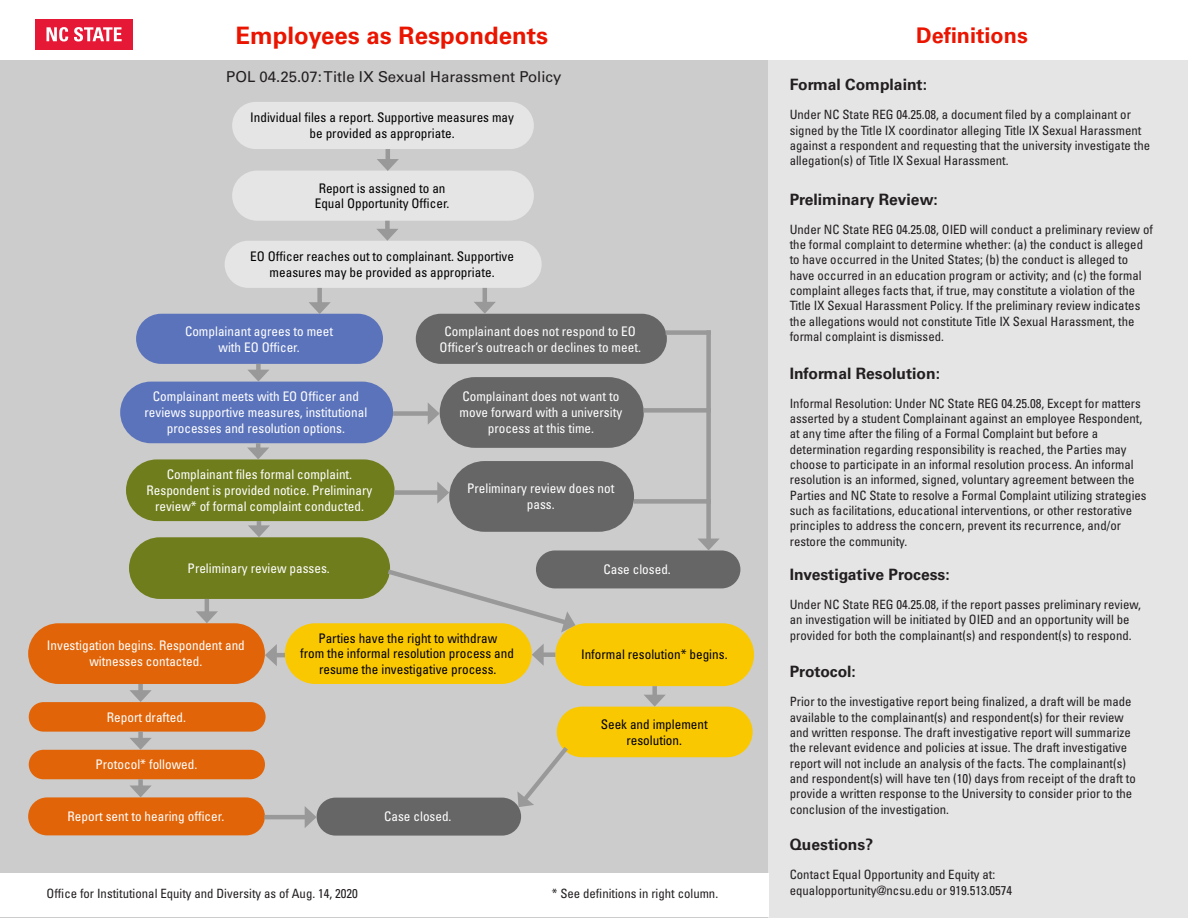
<style>
.page{position:relative;width:1188px;height:918px;background:#fff}
.page>*{position:absolute;margin:0;border:0;box-sizing:border-box;transform-origin:0 0}
.t1{font:700 24px "Univers LT Std";color:#ea1500}
.t2{font:700 21.6px "Univers LT Std";color:#ea1500}
.t3{font:700 15.6px "Univers LT Std";color:#231f20}
.t4{font:15px "Univers LT Std";color:#231f20}
.t5{font:condensed 13.2px/15.9px "Univers LT Std";color:#fff;text-align:center}
.t6{font:condensed 13.2px/15.9px "Univers LT Std";color:#000;text-align:center}
.t7{font:condensed 12.75px/15.3px "Univers LT Std";color:#231f20}
</style>
<div class="page">
<div style="left:0;top:0;width:769px;height:917px;background:#ccc"></div>
<div style="left:769px;top:0;width:419px;height:917px;background:#e5e5e5"></div>
<div style="left:0;top:0;width:1188px;height:60px;background:#fff"></div>
<div style="left:0;top:873px;width:769px;height:44px;background:#fff"></div>
<div style="left:232px;top:171px;width:302px;height:50px;background:#e5e5e5;border-radius:25px"></div>
<div style="left:136px;top:314px;width:247px;height:50px;background:#5b73bb;border-radius:25px"></div>
<div style="left:416px;top:314px;width:251px;height:50px;background:#666;border-radius:25px"></div>
<div style="left:28px;top:623px;width:237px;height:61px;background:#e16408;border-radius:30px"></div>
<div style="left:285px;top:623px;width:247px;height:61px;background:#fac800;border-radius:30px"></div>
<div style="left:120px;top:382px;width:273px;height:61px;background:#5b73bb;border-radius:31px"></div>
<div style="left:126px;top:459px;width:269px;height:62px;background:#6f7d1c;border-radius:31px"></div>
<div style="left:129px;top:537px;width:261px;height:62px;background:#6f7d1c;border-radius:31px"></div>
<div style="left:29px;top:702px;width:237px;height:30px;background:#e16408;border-radius:15px"></div>
<div style="left:29px;top:750px;width:236px;height:29px;background:#e16408;border-radius:15px"></div>
<div style="left:555px;top:623px;width:199px;height:63px;background:#fac800;border-radius:31px"></div>
<div style="left:440px;top:377px;width:204px;height:71px;background:#666;border-radius:35px"></div>
<div style="left:449px;top:461px;width:185px;height:71px;background:#666;border-radius:35px"></div>
<div style="left:557px;top:707px;width:196px;height:50px;background:#fac800;border-radius:25px"></div>
<div style="left:317px;top:798px;width:204px;height:38px;background:#666;border-radius:19px"></div>
<div style="left:536px;top:550px;width:204px;height:38px;background:#666;border-radius:19px"></div>
<div style="left:28px;top:797px;width:237px;height:38px;background:#e16408;border-radius:19px"></div>
<div style="left:232px;top:102px;width:302px;height:47px;background:#e5e5e5;border-radius:24px"></div>
<div style="left:225px;top:241px;width:317px;height:47px;background:#e5e5e5;border-radius:24px"></div>
<div style="left:643px;top:408px;width:68px;height:5px;background:#999"></div>
<hr style="left:386px;top:149px;width:4px;height:14px;background:#999">
<svg style="left:377px;top:159px;width:22px;height:12px"></svg>
<div style="left:385px;top:221px;width:5px;height:12px;background:#999"></div>
<svg style="left:377px;top:229px;width:21px;height:12px"></svg>
<div style="left:256px;top:364px;width:5px;height:10px;background:#999"></div>
<svg style="left:247px;top:370px;width:23px;height:12px"></svg>
<svg style="left:247px;top:443px;width:22px;height:16px"></svg>
<div style="left:652px;top:686px;width:5px;height:13px;background:#999"></div>
<svg style="left:644px;top:695px;width:22px;height:12px"></svg>
<svg style="left:517px;top:742px;width:55px;height:65px"></svg>
<svg style="left:248px;top:521px;width:22px;height:16px"></svg>
<hr style="left:205px;top:599px;width:4px;height:16px;background:#999">
<svg style="left:196px;top:611px;width:22px;height:12px"></svg>
<div style="left:138px;top:779px;width:5px;height:11px;background:#999"></div>
<svg style="left:130px;top:785px;width:22px;height:12px"></svg>
<div style="left:138px;top:732px;width:5px;height:10px;background:#999"></div>
<svg style="left:129px;top:738px;width:23px;height:12px"></svg>
<div style="left:138px;top:684px;width:5px;height:10px;background:#999"></div>
<svg style="left:130px;top:690px;width:22px;height:12px"></svg>
<svg style="left:383px;top:566px;width:193px;height:67px"></svg>
<div style="left:317px;top:288px;width:5px;height:18px;background:#999"></div>
<svg style="left:309px;top:302px;width:22px;height:12px"></svg>
<div style="left:393px;top:411px;width:39px;height:5px;background:#999"></div>
<svg style="left:428px;top:403px;width:12px;height:21px"></svg>
<div style="left:394px;top:490px;width:47px;height:5px;background:#999"></div>
<svg style="left:437px;top:482px;width:12px;height:22px"></svg>
<hr style="left:264px;top:815px;width:45px;height:4px;background:#999">
<svg style="left:305px;top:806px;width:12px;height:22px"></svg>
<div style="left:540px;top:652px;width:15px;height:5px;background:#999"></div>
<svg style="left:532px;top:644px;width:12px;height:22px"></svg>
<hr style="left:273px;top:653px;width:12px;height:4px;background:#999">
<svg style="left:265px;top:644px;width:12px;height:22px"></svg>
<hr style="left:483px;top:288px;width:4px;height:18px;background:#999">
<svg style="left:474px;top:302px;width:22px;height:12px"></svg>
<div style="left:706px;top:500px;width:5px;height:43px;background:#999"></div>
<svg style="left:698px;top:539px;width:21px;height:11px"></svg>
<div style="left:706px;top:330px;width:5px;height:174px;background:#999"></div>
<div style="left:634px;top:499px;width:77px;height:5px;background:#999"></div>
<div style="left:666px;top:330px;width:45px;height:5px;background:#999"></div>
<div style="left:36px;top:19px;width:97px;height:31px;background:#e51836"></div>
<svg style="left:47px;top:27px;width:21px;height:14px"></svg>
<svg style="left:74px;top:27px;width:48px;height:14px"></svg>
<p class="t1" style="left:236px;top:22px;width:314px">Employees as Respondents</p>
<p class="t4" style="left:226px;top:68px;width:337px">POL 04.25.07: Title IX Sexual Harassment Policy</p>
<p class="t6" style="left:250px;top:110px;width:265px">Individual files a report. Supportive measures may be provided as appropriate.</p>
<p class="t6" style="left:315px;top:180px;width:136px;text-align:left">Report is assigned to an<br>Equal Opportunity Officer.</p>
<p class="t6" style="left:250px;top:248px;width:265px">EO Officer reaches out to complainant. Supportive measures may be provided as appropriate.</p>
<p class="t5" style="left:185px;top:323px;width:150px">Complainant agrees to meet with EO Officer.</p>
<p class="t5" style="left:145px;top:389px;width:224px">Complainant meets with EO Officer and reviews supportive measures, institutional processes and resolution options.</p>
<p class="t5" style="left:147px;top:466px;width:227px">Complainant files formal complaint.<br>Respondent is provided notice. Preliminary review* of formal complaint conducted.</p>
<p class="t5" style="left:188px;top:560px;width:144px">Preliminary review passes.</p>
<p class="t5" style="left:440px;top:323px;width:203px">Complainant does not respond to EO<br>Officer’s outreach or declines to meet.</p>
<p class="t5" style="left:460px;top:389px;width:164px">Complainant does not want to move forward with a university process at this time.</p>
<p class="t5" style="left:467px;top:480px;width:149px">Preliminary review does not pass.</p>
<p class="t5" style="left:603px;top:561px;width:69px">Case closed.</p>
<p class="t5" style="left:47px;top:638px;width:199px">Investigation begins. Respondent and witnesses contacted.</p>
<p class="t5" style="left:107px;top:709px;width:81px">Report drafted.</p>
<p class="t5" style="left:96px;top:756px;width:103px">Protocol* followed.</p>
<p class="t6" style="left:300px;top:630px;width:216px">Parties have the right to withdraw<br>from the informal resolution process and resume the investigative process.</p>
<p class="t5" style="left:68px;top:808px;width:158px">Report sent to hearing officer.</p>
<p class="t5" style="left:384px;top:809px;width:69px">Case closed.</p>
<p class="t6" style="left:581px;top:647px;width:148px">Informal resolution* begins.</p>
<p class="t6" style="left:601px;top:716px;width:109px">Seek and implement resolution.</p>
<p class="t2" style="left:916px;top:22px;width:113px">Definitions</p>
<p class="t3" style="left:790px;top:76px;width:139px">Formal Complaint:</p>
<p class="t7" style="left:790px;top:107px;width:362px">Under NC State REG 04.25.08, a document filed by a complainant or signed by the Title IX coordinator alleging Title IX Sexual Harassment against a respondent and requesting that the university investigate the allegation(s) of Title IX Sexual Harassment.</p>
<p class="t3" style="left:790px;top:190px;width:150px">Preliminary Review:</p>
<p class="t7" style="left:790px;top:221px;width:365px">Under NC State REG 04.25.08, OIED will conduct a preliminary review of the formal complaint to determine whether: (a) the conduct is alleged to have occurred in the United States; (b) the conduct is alleged to have occurred in an education program or activity; and (c) the formal complaint alleges facts that, if true, may constitute a violation of the Title IX Sexual Harassment Policy. If the preliminary review indicates the allegations would not constitute Title IX Sexual Harassment, the formal complaint is dismissed.</p>
<p class="t3" style="left:790px;top:364px;width:152px">Informal Resolution:</p>
<p class="t7" style="left:790px;top:395px;width:358px">Informal Resolution: Under NC State REG 04.25.08, Except for matters asserted by a student Complainant against an employee Respondent, at any time after the filing of a Formal Complaint but before a determination regarding responsibility is reached, the Parties may choose to participate in an informal resolution process. An informal resolution is an informed, signed, voluntary agreement between the Parties and NC State to resolve a Formal Complaint utilizing strategies such as facilitations, educational interventions, or other restorative principles to address the concern, prevent its recurrence, and/or restore the community.</p>
<p class="t3" style="left:790px;top:565px;width:162px">Investigative Process:</p>
<p class="t7" style="left:790px;top:597px;width:353px">Under NC State REG 04.25.08, if the report passes preliminary review, an investigation will be initiated by OIED and an opportunity will be provided for both the complainant(s) and respondent(s) to respond.</p>
<p class="t3" style="left:790px;top:663px;width:68px">Protocol:</p>
<p class="t7" style="left:790px;top:694px;width:348px">Prior to the investigative report being finalized, a draft will be made available to the complainant(s) and respondent(s) for their review and written response. The draft investigative report will summarize the relevant evidence and policies at issue. The draft investigative report will not include an analysis of the facts. The complainant(s) and respondent(s) will have ten (10) days from receipt of the draft to provide a written response to the University to consider prior to the conclusion of the investigation.</p>
<p class="t3" style="left:790px;top:835px;width:85px">Questions?</p>
<p class="t7" style="left:790px;top:867px;width:207px">Contact Equal Opportunity and Equity at:</p>
<p class="t7" style="left:47px;top:886px;width:313px">Office for Institutional Equity and Diversity as of Aug. 14, 2020</p>
<p class="t7" style="left:790px;top:882px;width:224px">equalopportunity@ncsu.edu or 919.513.0574</p>
<p class="t7" style="left:552px;top:886px;width:168px">* See definitions in right column.</p>
</div>
